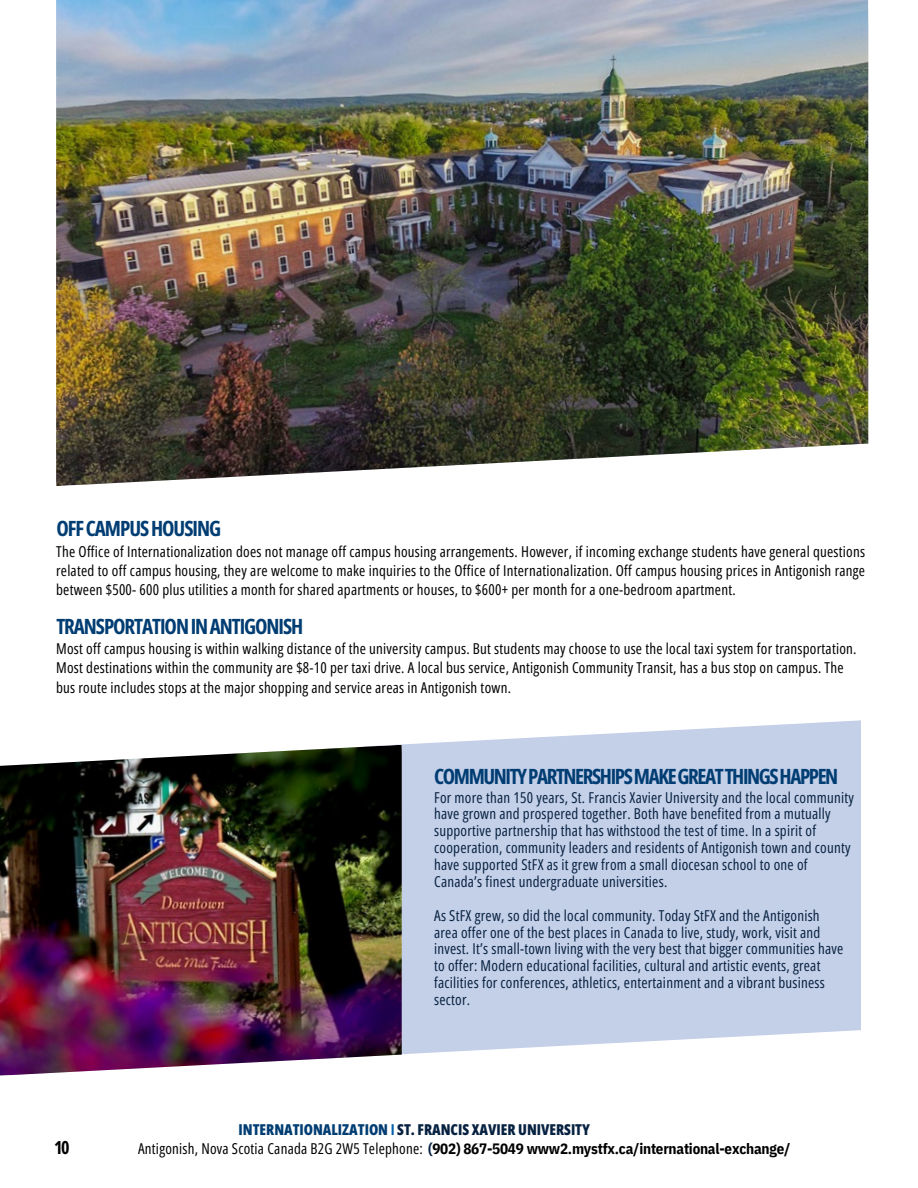
<style>
.page{position:relative;width:918px;height:1188px;background:#fff}
.page>*{position:absolute;margin:0;border:0;box-sizing:border-box;transform-origin:0 0}
.t1{font:700 21px "Open Sans Condensed";letter-spacing:-.05em;color:#003d73}
.t2{font:700 18px "Open Sans Condensed";color:#000}
.t3{font:15px/16.8px "Open Sans Condensed";letter-spacing:.015em;color:#072241}
.t4{font:15px/19.2px "Open Sans Condensed";letter-spacing:.015em;color:#000}
.t5{font:700 15px "IBM Plex Sans Cond";letter-spacing:-.015em;color:#000}
.t6{font:800 15px "Open Sans Condensed";color:#072241}
.s1{color:#003d73}
.s2{font-weight:700;color:#0061aa}
.s3{font-family:"Open Sans Condensed";font-weight:400}
.s4{color:#072241}
</style>
<div class="page">
<svg style="left:394px;top:720px;width:467px;height:335px;background:#c8d2e9"></svg>
<img style="left:56px;top:0;width:812px;height:486px">
<img style="left:0;top:745px;width:402px;height:331px">
<p class="t1" style="left:56px;top:514px;width:166px">OFFCAMPUSHOUSING</p>
<p class="t4" style="left:56px;top:541px;width:811px;text-align:justify">The Office of Internationalization does not manage off campus housing arrangements. However, if incoming exchange students have general questions related to off campus housing, they are welcome to make inquiries to the Office of Internationalization. Off campus housing prices in Antigonish range between $500- 600 plus utilities a month for shared apartments or houses, to $600+ per month for a one-bedroom apartment.</p>
<p class="t1" style="left:56px;top:611px;width:248px">TRANSPORTATIONINANTIGONISH</p>
<p class="t4" style="left:56px;top:639px;width:802px">Most off campus housing is within walking distance of the university campus. But students may choose to use the local taxi system for transportation.<br>Most destinations within the community are $8-10 per taxi drive. A local bus service, Antigonish Community Transit, has a bus stop on campus. The bus route includes stops at the major shopping and service areas in Antigonish town.</p>
<p class="t1" style="left:434px;top:762px;width:406px">COMMUNITYPARTNERSHIPSMAKEGREATTHINGSHAPPEN</p>
<p class="t2" style="left:54px;top:1135px;width:17px">10</p>
<p class="t3" style="left:434px;top:788px;width:421px">For more than 150 years, St. Francis Xavier University and the local community have grown and prospered together. Both have benefited from a mutually supportive partnership that has withstood the test of time. In a spirit of cooperation, community leaders and residents of Antigonish town and county have supported StFX as it grew from a small diocesan school to one of Canada’s finest undergraduate universities.</p>
<p class="t3" style="left:434px;top:906px;width:387px">As StFX grew, so did the local community. Today StFX and the Antigonish</p>
<p class="t3" style="left:434px;top:923px;width:388px">area offer one of the best places in Canada to live, study, work, visit and</p>
<p class="t3" style="left:434px;top:940px;width:411px">invest. It’s small-town living with the very best that bigger communities have</p>
<p class="t3" style="left:434px;top:957px;width:392px">to offer: Modern educational facilities, cultural and artistic events, great facilities for conferences, athletics, entertainment and a vibrant business sector.</p>
<p class="t6" style="left:239px;top:1119px;width:353px"><span class="s1">INTERNATIONALIZATION</span> <span class="s2">I</span> ST. FRANCIS XAVIER UNIVERSITY</p>
<p class="t5" style="left:138px;top:1139px;width:654px"><span class="s3">Antigonish, Nova Scotia Canada B2G 2W5 Telephone:</span> <span class="s4">(</span>902) 867-5049 www2.mystfx.ca/international-exchange/</p>
</div>
